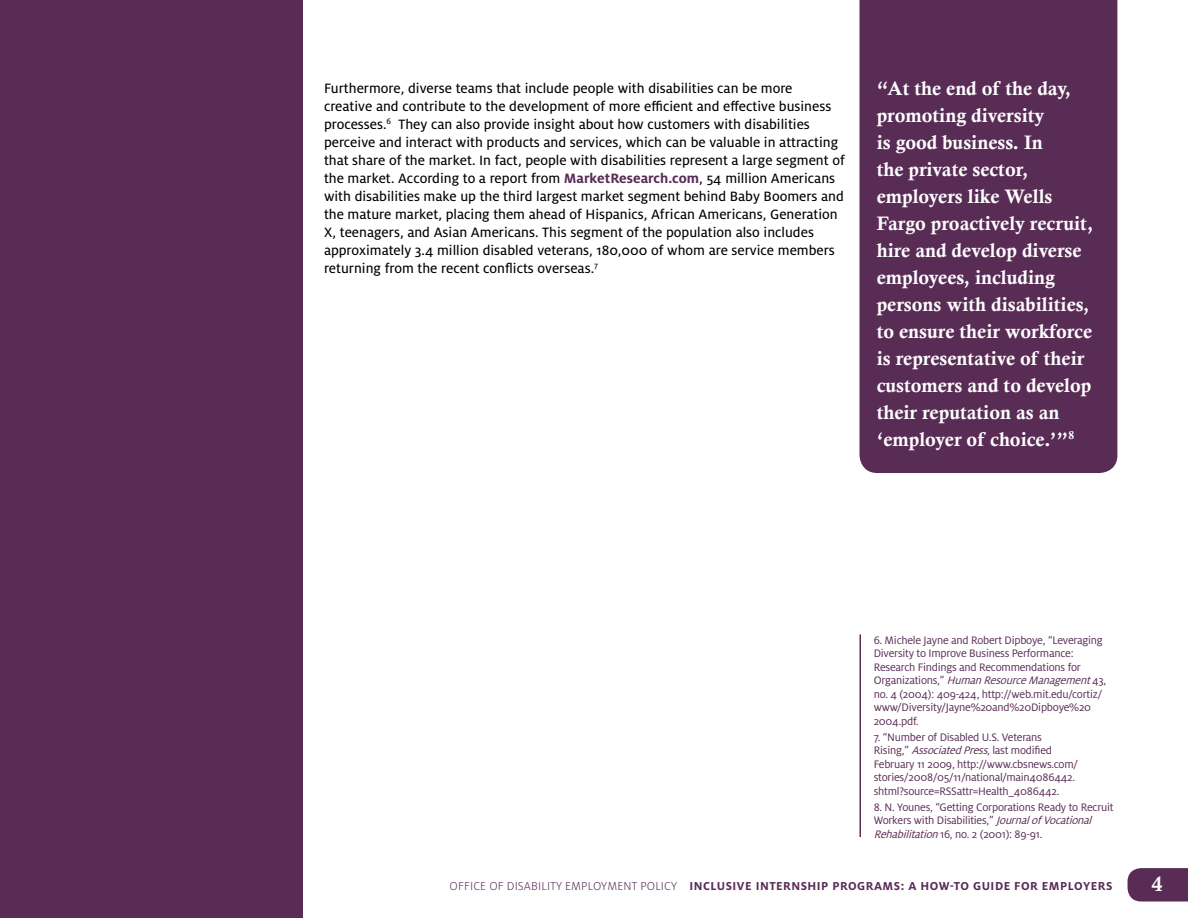
<style>
.page{position:relative;width:1188px;height:918px;background:#fff}
.page>*{position:absolute;margin:0;border:0;box-sizing:border-box;transform-origin:0 0}
.t1{font:21px "Calis MT Bol";color:#fff}
.Call_Out_WHITE_Calis{font:19.5px/27px "Calis MT Bol";color:#fff}
.Body_10_12{font:15px/18px "Milo OT Text";color:#000}
.t2{font:700 12.75px "Milo OT";letter-spacing:.04em;color:#592c56}
.Footnotes{font:12px/13.5px "Milo OT";letter-spacing:-.02em;color:#592c56}
.s1{font-family:"Milo OT";font-weight:700;color:#592c56}
.s2{font-style:italic}
.s3{font-weight:300}
</style>
<div class="page">
<svg style="left:1128px;top:868px;width:60px;height:34px;background:#61365e"></svg>
<div style="left:0;top:0;width:302px;height:918px;background:#592c56"></div>
<div style="left:860px;top:0;width:257px;height:473px;background:#592c56"></div>
<hr style="left:860px;top:634px;width:1px;height:203px;background:#592c56">
<p class="Body_10_12" style="left:324px;top:79px;width:522px">Furthermore, diverse teams that include people with disabilities can be more<br>creative and contribute to the development of more efficient and effective business processes.<sup>6</sup> They can also provide insight about how customers with disabilities perceive and interact with products and services, which can be valuable in attracting that share of the market. In fact, people with disabilities represent a large segment of the market. According to a report from <span class="s1">MarketResearch.com</span>, 54 million Americans with disabilities make up the third largest market segment behind Baby Boomers and the mature market, placing them ahead of Hispanics, African Americans, Generation X, teenagers, and Asian Americans. This segment of the population also includes approximately 3.4 million disabled veterans, 180,000 of whom are service members returning from the recent conflicts overseas.<sup>7</sup></p>
<p class="Call_Out_WHITE_Calis" style="left:877px;top:75px;width:218px">“At the end of the day, promoting diversity<br>is good business. In<br>the private sector, employers like Wells<br>Fargo proactively recruit, hire and develop diverse employees, including persons with disabilities, to ensure their workforce is representative of their customers and to develop their reputation as an ‘employer of choice.’”<sup>8</sup></p>
<p class="Footnotes" style="left:874px;top:634px;width:234px">6. Michele Jayne and Robert Dipboye, “Leveraging Diversity to Improve Business Performance:<br>Research Findings and Recommendations for<br>O rg a n i z a t i o n s , ” <span class="s2">HumanResourceManagement</span>4 3 , no. 4 (2004): 409-424, http://web.mit.edu/cortiz/ www/Diversity/Jayne%20and%20Dipboye%20<br>2004.pdf.</p>
<p class="Footnotes" style="left:874px;top:730px;width:206px">7. “Number of Disabled U.S. Veterans Rising,” <span class="s2">AssociatedPress</span>, last modified February 11 2009, http://www.cbsnews.com/ stories/2008/05/11/national/main4086442. shtml?source=RSSattr=Health_4086442.</p>
<p class="Footnotes" style="left:874px;top:800px;width:241px">8. N. Younes, “Getting Corporations Ready to Recruit<br>Workers with Disabilities,” <span class="s2">JournalofVocational<br>Rehabilitation</span>16, no. 2 (2001): 89-91.</p>
<p class="t2" style="left:450px;top:879px;width:664px"><span class="s3">OFFICE OF DISABILITY EMPLOYMENT POLICY</span> INCLUSIVE INTERNSHIP PROGRAMS: A HOW-TO GUIDE FOR EMPLOYERS</p>
<h1 class="t1" style="left:1152px;top:872px;width:12px">4</h1>
</div>
